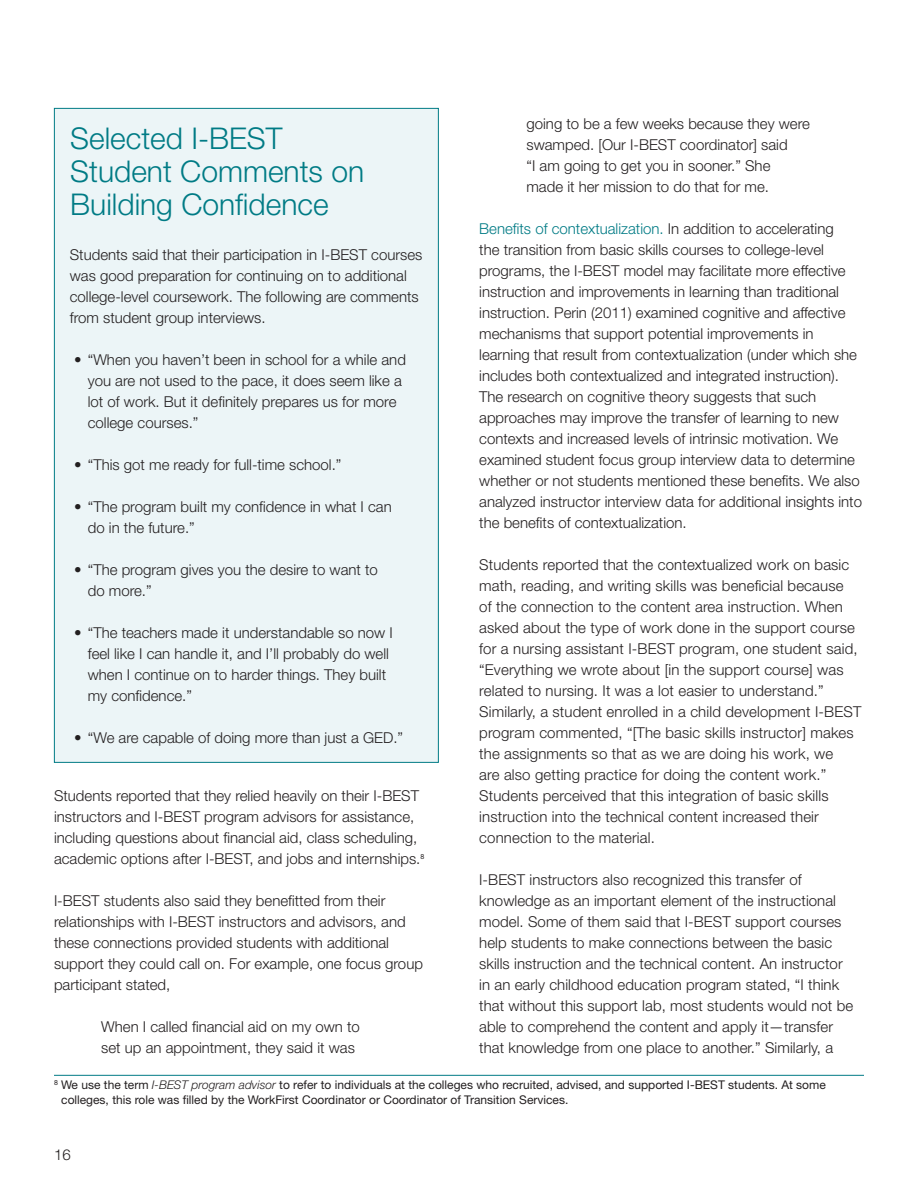
<style>
.page{position:relative;width:918px;height:1188px;background:#fff}
.page>*{position:absolute;margin:0;border:0;box-sizing:border-box;transform-origin:0 0}
.t1{font:300 30px/33px "Helvetica Neue";color:#007b85}
.t2{font:300 15px/21px "Helvetica Neue";color:#231f20}
.t3{font:12px/15px "Helvetica Neue";color:#231f20}
.s1{color:#007b85}
.s2{font-weight:300;font-style:italic}
</style>
<div class="page">
<hr style="left:54px;top:1075px;width:810px;height:1px;background:#007b85">
<div style="left:54px;top:108px;width:385px;height:655px;background:#ecf5f7;border:1px solid #007b85"></div>
<p class="t2" style="left:526px;top:113px;width:285px">going to be a few weeks because they were swamped. [Our I-BEST coordinator] said<br>“I am going to get you in sooner.” She made it her mission to do that for me.</p>
<p class="t2" style="left:479px;top:218px;width:384px"><span class="s1">Benefits of contextualization.</span> In addition to accelerating<br>the transition from basic skills courses to college-level programs, the I-BEST model may facilitate more effective instruction and improvements in learning than traditional instruction. Perin (2011) examined cognitive and affective mechanisms that support potential improvements in learning that result from contextualization (under which she includes both contextualized and integrated instruction).<br>The research on cognitive theory suggests that such approaches may improve the transfer of learning to new contexts and increased levels of intrinsic motivation. We examined student focus group interview data to determine whether or not students mentioned these benefits. We also analyzed instructor interview data for additional insights into the benefits of contextualization.</p>
<p class="t2" style="left:479px;top:554px;width:384px">Students reported that the contextualized work on basic math, reading, and writing skills was beneficial because<br>of the connection to the content area instruction. When asked about the type of work done in the support course for a nursing assistant I-BEST program, one student said, “Everything we wrote about [in the support course] was related to nursing. It was a lot easier to understand.” Similarly, a student enrolled in a child development I-BEST program commented, “[The basic skills instructor] makes the assignments so that as we are doing his work, we<br>are also getting practice for doing the content work.” Students perceived that this integration of basic skills instruction into the technical content increased their connection to the material.</p>
<p class="t2" style="left:479px;top:869px;width:375px">I-BEST instructors also recognized this transfer of knowledge as an important element of the instructional model. Some of them said that I-BEST support courses help students to make connections between the basic skills instruction and the technical content. An instructor in an early childhood education program stated, “I think that without this support lab, most students would not be able to comprehend the content and apply it—transfer that knowledge from one place to another.” Similarly, a</p>
<p class="t3" style="left:61px;top:1077px;width:766px;text-indent:-7px"><sup>8</sup> We use the term <span class="s2">I-BEST program advisor</span> to refer to individuals at the colleges who recruited, advised, and supported I-BEST students. At some colleges, this role was filled by the WorkFirst Coordinator or Coordinator of Transition Services.</p>
<h1 class="t1" style="left:70px;top:121px;width:295px">Selected I-BEST<br>Student Comments on<br>Building Confidence</h1>
<p class="t2" style="left:70px;top:244px;width:354px">Students said that their participation in I-BEST courses was good preparation for continuing on to additional college-level coursework. The following are comments from student group interviews.</p>
<p class="t2" style="left:88px;top:349px;width:320px;text-indent:-14px">• “When you haven’t been in school for a while and you are not used to the pace, it does seem like a lot of work. But it definitely prepares us for more college courses.”</p>
<p class="t2" style="left:74px;top:454px;width:269px">• “This got me ready for full-time school.”</p>
<p class="t2" style="left:88px;top:496px;width:305px;text-indent:-14px">• “The program built my confidence in what I can do in the future.”</p>
<p class="t2" style="left:88px;top:559px;width:292px;text-indent:-14px">• “The program gives you the desire to want to do more.”</p>
<p class="t2" style="left:88px;top:622px;width:307px;text-indent:-14px">• “The teachers made it understandable so now I feel like I can handle it, and I’ll probably do well when I continue on to harder things. They built my confidence.”</p>
<p class="t2" style="left:74px;top:727px;width:330px">• “We are capable of doing more than just a GED.”</p>
<p class="t2" style="left:54px;top:785px;width:372px">Students reported that they relied heavily on their I-BEST instructors and I-BEST program advisors for assistance, including questions about financial aid, class scheduling, academic options after I-BEST, and jobs and internships.<sup>8</sup></p>
<p class="t2" style="left:54px;top:890px;width:370px">I-BEST students also said they benefitted from their relationships with I-BEST instructors and advisors, and these connections provided students with additional support they could call on. For example, one focus group participant stated,</p>
<p class="t2" style="left:101px;top:1016px;width:260px">When I called financial aid on my own to set up an appointment, they said it was</p>
<p class="t2" style="left:54px;top:1144px;width:18px">16</p>
</div>
